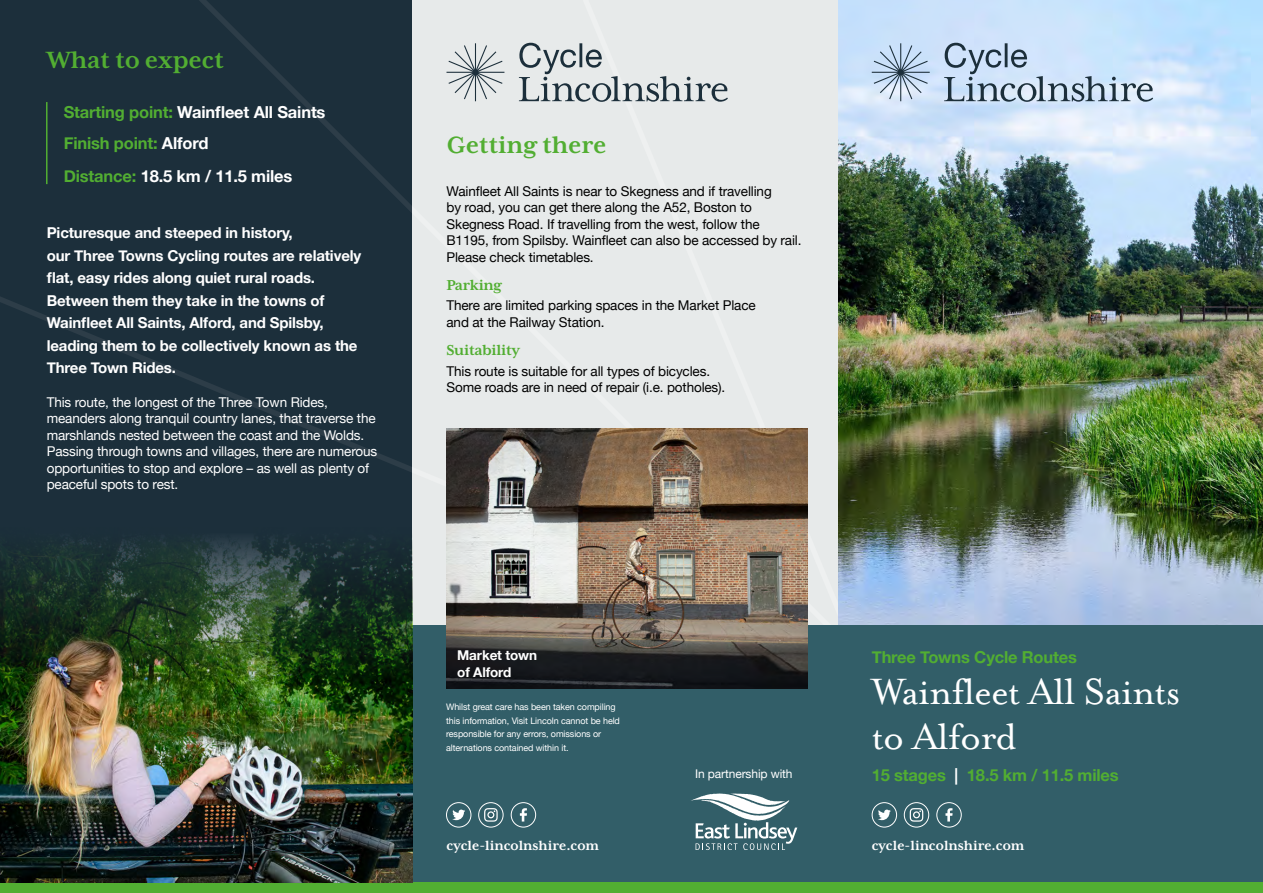
<style>
.page{position:relative;width:1263px;height:893px;background:#fff}
.page>*{position:absolute;margin:0;border:0;box-sizing:border-box;transform-origin:0 0}
.t1{font:42px/45px "Mrs Eaves Lining OT";letter-spacing:-.02em;color:#fff}
.t2{font:700 27px "Mrs Eaves XL Serif OT";color:#52ae32}
.t3{font:700 16.5px/31px "Helvetica Neue";letter-spacing:-.01em;color:#52ae32}
.t4{font:700 16.5px "Helvetica Neue";letter-spacing:-.01em;color:#fff}
.t5{font:700 16.5px "Mrs Eaves XL Serif OT";letter-spacing:-.015em;color:#52ae32}
.t6{font:700 15px/22.5px "Helvetica Neue";letter-spacing:-.01em;color:#fff}
.t7{font:700 15px "Mrs Eaves XL Serif OT";color:#fff}
.t8{font:13.5px/16.5px "Helvetica Neue";letter-spacing:-.01em;color:#000}
.t9{font:13.5px/16.5px "Helvetica Neue";letter-spacing:-.01em;color:#fff}
.t10{font:700 13.5px/16.5px "Helvetica Neue";letter-spacing:-.01em;color:#fff}
.t11{font:12px "Helvetica Neue";letter-spacing:-.01em;color:#fff}
.t12{font:9px/13.5px "Helvetica Neue";letter-spacing:-.01em;color:#fff}
.s1{color:#fff}
.s2{color:#52ae32}
</style>
<div class="page">
<div style="left:0;top:0;width:412px;height:527px;background:#1c2f3b"></div>
<img style="left:838px;top:0;width:425px;height:625px">
<div style="left:412px;top:0;width:426px;height:625px;background:#e7eaea"></div>
<div style="left:0;top:882px;width:412px;height:11px;background:#52ae32"></div>
<div style="left:412px;top:625px;width:426px;height:268px;background:#325e68"></div>
<div style="left:412px;top:882px;width:426px;height:11px;background:#52ae32"></div>
<svg style="left:446px;top:43px;width:58px;height:58px;background:#c9cfd0"></svg>
<svg style="left:519px;top:43px;width:209px;height:59px;background:#c6ccce"></svg>
<div style="left:838px;top:625px;width:425px;height:268px;background:#325e68"></div>
<div style="left:838px;top:882px;width:425px;height:11px;background:#52ae32"></div>
<svg style="left:872px;top:43px;width:58px;height:58px;background:#b6c9de"></svg>
<svg style="left:944px;top:43px;width:209px;height:59px;background:#b4c8dc"></svg>
<svg style="left:878px;top:810px;width:13px;height:10px"></svg>
<div style="left:872px;top:802px;width:25px;height:25px;border:1px solid #fff;border-radius:50%"></div>
<svg style="left:910px;top:808px;width:13px;height:14px"></svg>
<div style="left:904px;top:802px;width:25px;height:25px;border:1px solid #fff;border-radius:50%"></div>
<div style="left:936px;top:802px;width:26px;height:25px;border:1px solid #fff;border-radius:50%"></div>
<svg style="left:945px;top:808px;width:8px;height:13px"></svg>
<svg style="left:452px;top:810px;width:13px;height:10px"></svg>
<div style="left:446px;top:802px;width:25px;height:25px;border:1px solid #fff;border-radius:50%"></div>
<svg style="left:484px;top:808px;width:14px;height:14px"></svg>
<div style="left:478px;top:802px;width:25px;height:25px;border:1px solid #fff;border-radius:50%"></div>
<div style="left:511px;top:802px;width:25px;height:25px;border:1px solid #fff;border-radius:50%"></div>
<svg style="left:520px;top:808px;width:7px;height:13px"></svg>
<img style="left:446px;top:428px;width:362px;height:261px">
<img style="left:0;top:527px;width:412px;height:355px">
<hr style="left:46px;top:102px;width:2px;height:82px;background:#52ae32">
<svg style="left:691px;top:793px;width:106px;height:57px"></svg>
<h2 class="t2" style="left:47px;top:45px;width:179px">What to expect</h2>
<p class="t3" style="left:64px;top:97px;width:263px">Starting point: <span class="s1">Wainfleet All Saints<br></span>Finish point: <span class="s1">Alford</span></p>
<p class="t4" style="left:64px;top:163px;width:230px"><span class="s2">Distance:</span> 18.5 km / 11.5 miles</p>
<p class="t6" style="left:47px;top:222px;width:316px">Picturesque and steeped in history,<br>our Three Towns Cycling routes are relatively flat, easy rides along quiet rural roads.<br>Between them they take in the towns of Wainfleet All Saints, Alford, and Spilsby, leading them to be collectively known as the Three Town Rides.</p>
<p class="t9" style="left:47px;top:394px;width:332px">This route, the longest of the Three Town Rides, meanders along tranquil country lanes, that traverse the marshlands nested between the coast and the Wolds.<br>Passing through towns and villages, there are numerous opportunities to stop and explore – as well as plenty of peaceful spots to rest.</p>
<h2 class="t2" style="left:446px;top:130px;width:161px">Getting there</h2>
<p class="t8" style="left:446px;top:183px;width:356px">Wainfleet All Saints is near to Skegness and if travelling<br>by road, you can get there along the A52, Boston to Skegness Road. If travelling from the west, follow the B1195, from Spilsby. Wainfleet can also be accessed by rail.<br>Please check timetables.</p>
<p class="t5" style="left:446px;top:276px;width:57px">Parking</p>
<p class="t8" style="left:446px;top:298px;width:311px">There are limited parking spaces in the Market Place and at the Railway Station.</p>
<p class="t5" style="left:446px;top:341px;width:75px">Suitability</p>
<p class="t8" style="left:446px;top:363px;width:280px">This route is suitable for all types of bicycles.<br>Some roads are in need of repair (i.e. potholes).</p>
<p class="t10" style="left:457px;top:647px;width:81px">Market town of Alford</p>
<p class="t12" style="left:446px;top:701px;width:175px">Whilst great care has been taken compiling this information, Visit Lincoln cannot be held responsible for any errors, omissions or alternations contained within it.</p>
<p class="t7" style="left:446px;top:837px;width:154px">cycle-lincolnshire.com</p>
<p class="t11" style="left:695px;top:765px;width:99px">In partnership with</p>
<p class="t3" style="left:872px;top:642px;width:207px">Three Towns Cycle Routes</p>
<h1 class="t1" style="left:872px;top:670px;width:310px">Wainfleet All Saints to Alford</h1>
<p class="t3" style="left:872px;top:760px;width:248px">15 stages <span class="s1">|</span> 18.5 km / 11.5 miles</p>
<p class="t7" style="left:872px;top:837px;width:154px">cycle-lincolnshire.com</p>
</div>
